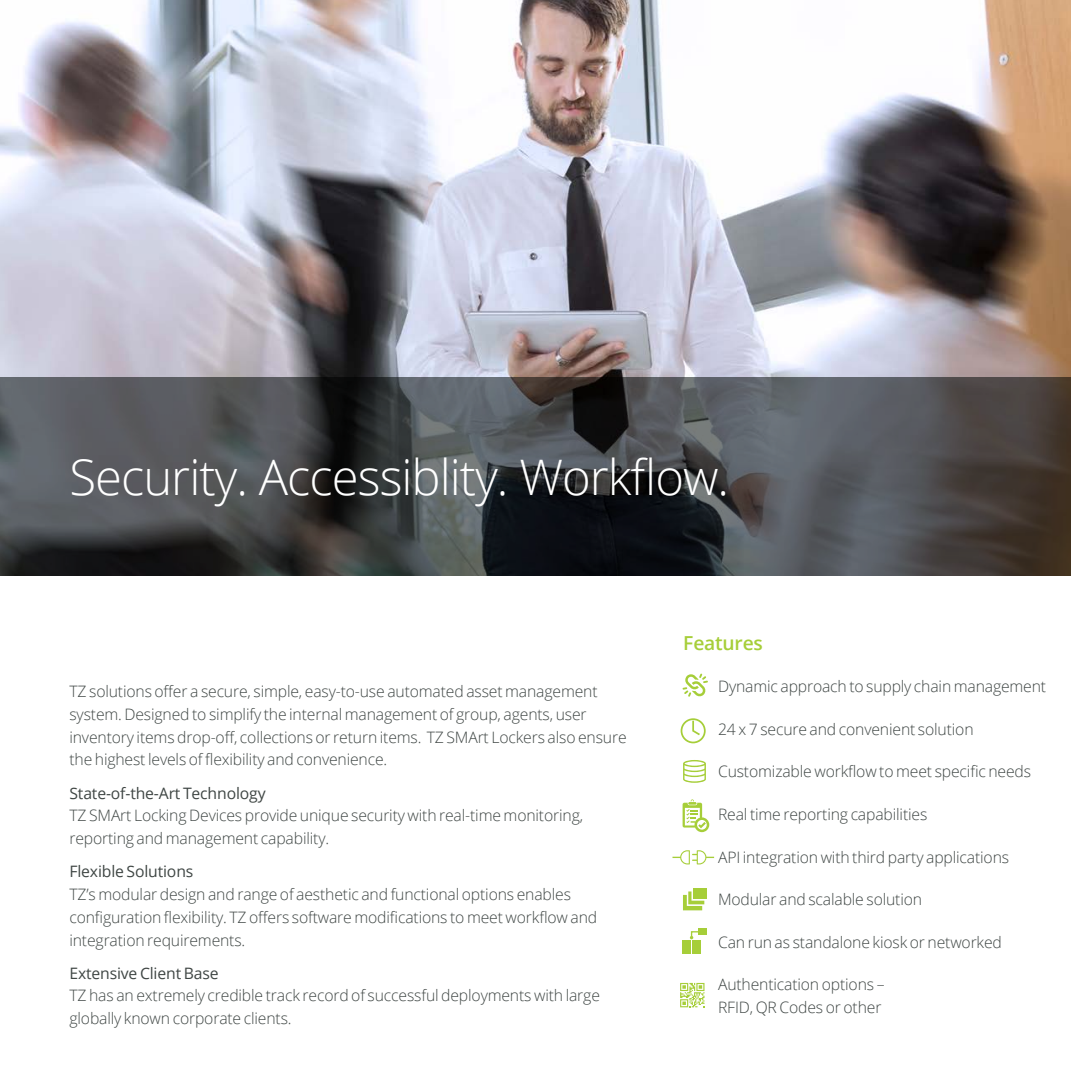
<style>
.page{position:relative;width:1071px;height:1071px;background:#fff}
.page>*{position:absolute;margin:0;border:0;box-sizing:border-box;transform-origin:0 0}
.t1{font:300 49px "Open Sans";letter-spacing:-.02em;color:#fff}
.t2{font:600 19.25px "Open Sans";letter-spacing:-.01em;color:#a6ce39}
.t3{font:300 15.75px/22.8px "Open Sans";letter-spacing:-.01em;color:#3f4644}
.t4{font:15.75px "Open Sans";letter-spacing:-.01em;color:#3f4644}
</style>
<div class="page">
<img style="left:0;top:0;width:1071px;height:576px">
<svg style="left:0;top:377px;width:1071px;height:198px;background:#454649"></svg>
<div style="left:682px;top:940px;width:9px;height:6px;background:#a6ce39"></div>
<div style="left:682px;top:947px;width:9px;height:6px;background:#a6ce39"></div>
<div style="left:692px;top:940px;width:9px;height:6px;background:#a6ce39"></div>
<div style="left:698px;top:929px;width:8px;height:6px;background:#a6ce39"></div>
<div style="left:692px;top:947px;width:9px;height:6px;background:#a6ce39"></div>
<svg style="left:690px;top:931px;width:8px;height:8px"></svg>
<div style="left:693px;top:888px;width:13px;height:11px;background:#a6ce39"></div>
<svg style="left:683px;top:891px;width:21px;height:19px"></svg>
<div style="left:681px;top:718px;width:25px;height:25px;border:2px solid #a6ce39;border-radius:50%"></div>
<svg style="left:691px;top:719px;width:11px;height:18px"></svg>
<svg style="left:683px;top:760px;width:23px;height:23px"></svg>
<svg style="left:683px;top:799px;width:26px;height:33px"></svg>
<svg style="left:673px;top:850px;width:41px;height:14px"></svg>
<svg style="left:683px;top:674px;width:25px;height:23px"></svg>
<svg style="left:680px;top:983px;width:25px;height:24px"></svg>
<h1 class="t1" style="left:69px;top:444px;width:661px">Security. Accessiblity. Workflow.</h1>
<p class="t3" style="left:69px;top:680px;width:559px">TZ solutions offer a secure, simple, easy-to-use automated asset management system. Designed to simplify the internal management of group, agents, user inventory items drop-off, collections or return items. TZ SMArt Lockers also ensure the highest levels of flexibility and convenience.</p>
<p class="t4" style="left:69px;top:782px;width:198px">State-of-the-Art Technology</p>
<p class="t3" style="left:69px;top:804px;width:515px">TZ SMArt Locking Devices provide unique security with real-time monitoring, reporting and management capability.</p>
<p class="t4" style="left:69px;top:861px;width:125px">Flexible Solutions</p>
<p class="t3" style="left:69px;top:883px;width:529px">TZ’s modular design and range of aesthetic and functional options enables configuration flexibility. TZ offers software modifications to meet workflow and integration requirements.</p>
<p class="t4" style="left:69px;top:962px;width:151px">Extensive Client Base</p>
<p class="t3" style="left:69px;top:984px;width:532px">TZ has an extremely credible track record of successful deployments with large globally known corporate clients.</p>
<p class="t2" style="left:683px;top:629px;width:81px">Features</p>
<p class="t3" style="left:718px;top:675px;width:330px">Dynamic approach to supply chain management</p>
<p class="t3" style="left:718px;top:717px;width:257px">24 x 7 secure and convenient solution</p>
<p class="t3" style="left:718px;top:760px;width:315px">Customizable workflow to meet specific needs</p>
<p class="t3" style="left:718px;top:803px;width:211px">Real time reporting capabilities</p>
<p class="t3" style="left:718px;top:845px;width:293px">API integration with third party applications</p>
<p class="t3" style="left:718px;top:888px;width:206px">Modular and scalable solution</p>
<p class="t3" style="left:718px;top:930px;width:285px">Can run as standalone kiosk or networked</p>
<p class="t3" style="left:718px;top:973px;width:168px">Authentication options –<br>RFID, QR Codes or other</p>
</div>
